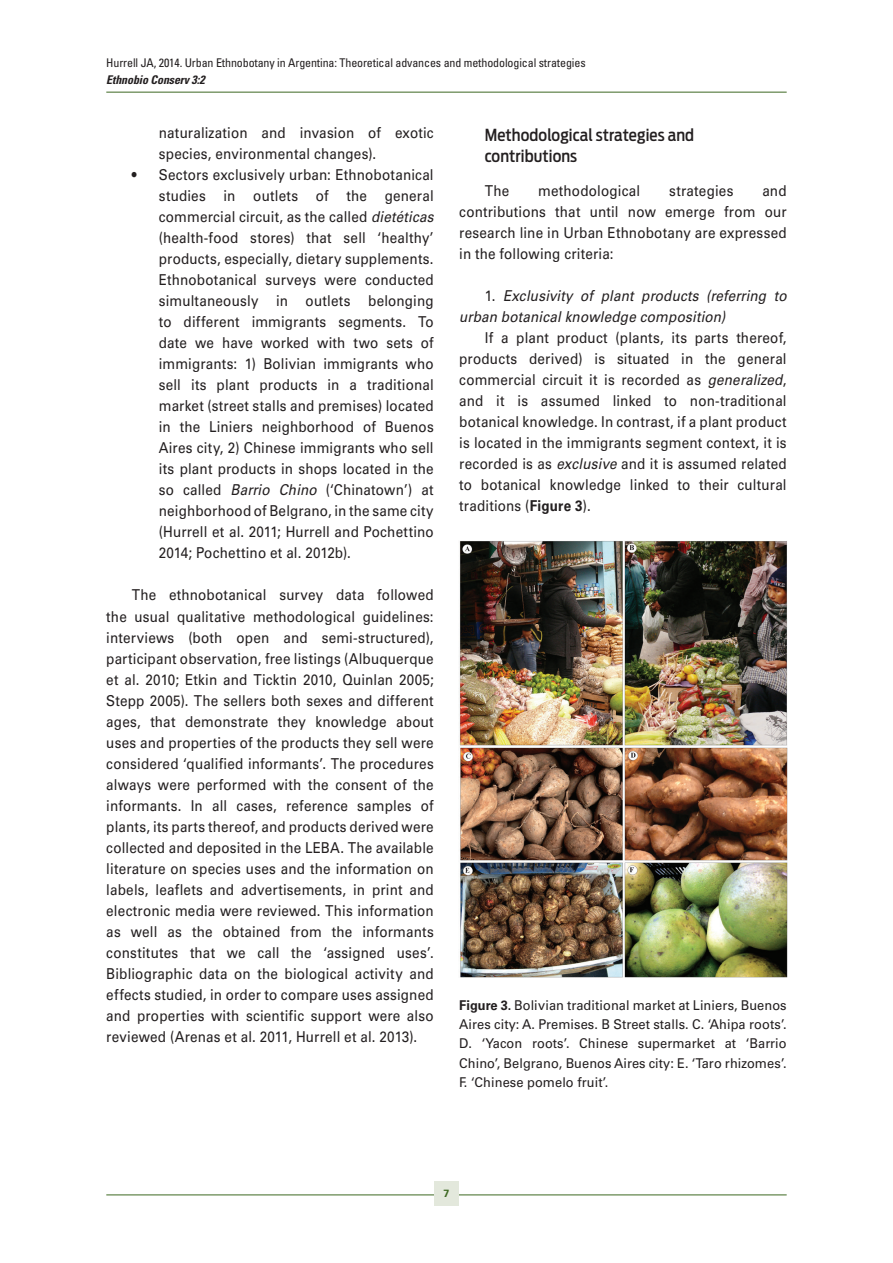
<style>
.page{position:relative;width:893px;height:1263px;background:#fff}
.page>*{position:absolute;margin:0;border:0;box-sizing:border-box;transform-origin:0 0}
.t1{font:500 16.5px/21px "Antenna Cond";letter-spacing:.005em;color:#231f20}
.t2{font:15px/21px "Univers LT Std";letter-spacing:.01em;color:#231f20;text-align:justify;scale:.9 1}
.t3{font:italic 15px/21px "Univers LT Std";letter-spacing:.01em;color:#231f20;scale:.9 1}
.t4{font:13.5px/19.5px "Univers LT Std";letter-spacing:.005em;color:#231f20;text-align:justify;scale:.95 1}
.t5{font:condensed 12px "Univers LT Std";letter-spacing:-.01em;color:#231f20}
.t6{font:italic 700 condensed 12px "Univers LT Std";letter-spacing:-.01em;color:#231f20}
.t7{font:700 10.5px "Univers LT Std";color:#3d6821}
.s1{font-style:italic}
.s2{font-style:normal}
.s3{font-weight:700}
</style>
<div class="page">
<hr style="left:106px;top:1194px;width:681px;height:1px;background:#3d6821">
<div style="left:434px;top:1181px;width:25px;height:24px;background:#e3e8dc"></div>
<hr style="left:106px;top:92px;width:681px;height:1px;background:#3d6821">
<img style="left:459px;top:541px;width:329px;height:436px">
<p class="t5" style="left:106px;top:55px;width:481px">Hurrell JA, 2014. Urban Ethnobotany in Argentina: Theoretical advances and methodological strategies</p>
<p class="t6" style="left:106px;top:72px;width:100px">Ethnobio Conserv 3:2</p>
<p class="t2" style="left:159px;top:123px;width:307px">naturalization and invasion of exotic species, environmental changes).</p>
<p class="t2" style="left:159px;top:165px;width:307px;text-indent:-27px">• Sectors exclusively urban: Ethnobotanical studies in outlets of the general commercial circuit, as the called <span class="s1">dietéticas </span>(health-food stores) that sell ‘healthy’ products, especially, dietary supplements.<br>Ethnobotanical surveys were conducted simultaneously in outlets belonging to different immigrants segments. To date we have worked with two sets of immigrants: 1) Bolivian immigrants who sell its plant products in a traditional market (street stalls and premises) located in the Liniers neighborhood of Buenos Aires city, 2) Chinese immigrants who sell its plant products in shops located in the so called <span class="s1">Barrio Chino</span> (‘Chinatown’) at neighborhood of Belgrano, in the same city (Hurrell et al. 2011; Hurrell and Pochettino 2014; Pochettino et al. 2012b).</p>
<p class="t2" style="left:106px;top:585px;width:365px;text-indent:26px">The ethnobotanical survey data followed the usual qualitative methodological guidelines: interviews (both open and semi-structured), participant observation, free listings (Albuquerque et al. 2010; Etkin and Ticktin 2010, Quinlan 2005; Stepp 2005). The sellers both sexes and different ages, that demonstrate they knowledge about uses and properties of the products they sell were considered ‘qualified informants’. The procedures always were performed with the consent of the informants. In all cases, reference samples of plants, its parts thereof, and products derived were collected and deposited in the LEBA. The available literature on species uses and the information on labels, leaflets and advertisements, in print and electronic media were reviewed. This information as well as the obtained from the informants constitutes that we call the ‘assigned uses’.<br>Bibliographic data on the biological activity and effects studied, in order to compare uses assigned and properties with scientific support were also reviewed (Arenas et al. 2011, Hurrell et al. 2013).</p>
<p class="t1" style="left:485px;top:124px;width:211px">Methodological strategies and contributions</p>
<p class="t2" style="left:485px;top:180px;width:29px">The</p>
<p class="t2" style="left:538px;top:180px;width:115px">methodological</p>
<p class="t2" style="left:669px;top:180px;width:73px">strategies</p>
<p class="t2" style="left:459px;top:180px;width:365px;text-indent:303px">and contributions that until now emerge from our research line in Urban Ethnobotany are expressed in the following criteria:</p>
<p class="t3" style="left:459px;top:285px;width:365px;text-indent:26px"><span class="s2">1.</span> Exclusivity of plant products (referring to urban botanical knowledge composition)</p>
<p class="t2" style="left:459px;top:327px;width:365px;text-indent:26px">If a plant product (plants, its parts thereof, products derived) is situated in the general commercial circuit it is recorded as <span class="s1">generalized</span>, and it is assumed linked to non-traditional botanical knowledge. In contrast, if a plant product is located in the immigrants segment context, it is recorded is as <span class="s1">exclusive</span> and it is assumed related to botanical knowledge linked to their cultural traditions (<span class="s3">Figure 3</span>).</p>
<p class="t4" style="left:459px;top:995px;width:346px"><span class="s3">Figure 3.</span> Bolivian traditional market at Liniers, Buenos Aires city: A. Premises. B Street stalls. C. ‘Ahipa roots’.<br>D. ‘Yacon roots’. Chinese supermarket at ‘Barrio Chino’, Belgrano, Buenos Aires city: E. ‘Taro rhizomes’.<br>F. ‘Chinese pomelo fruit’.</p>
<p class="t7" style="left:444px;top:1187px;width:7px">7</p>
</div>
